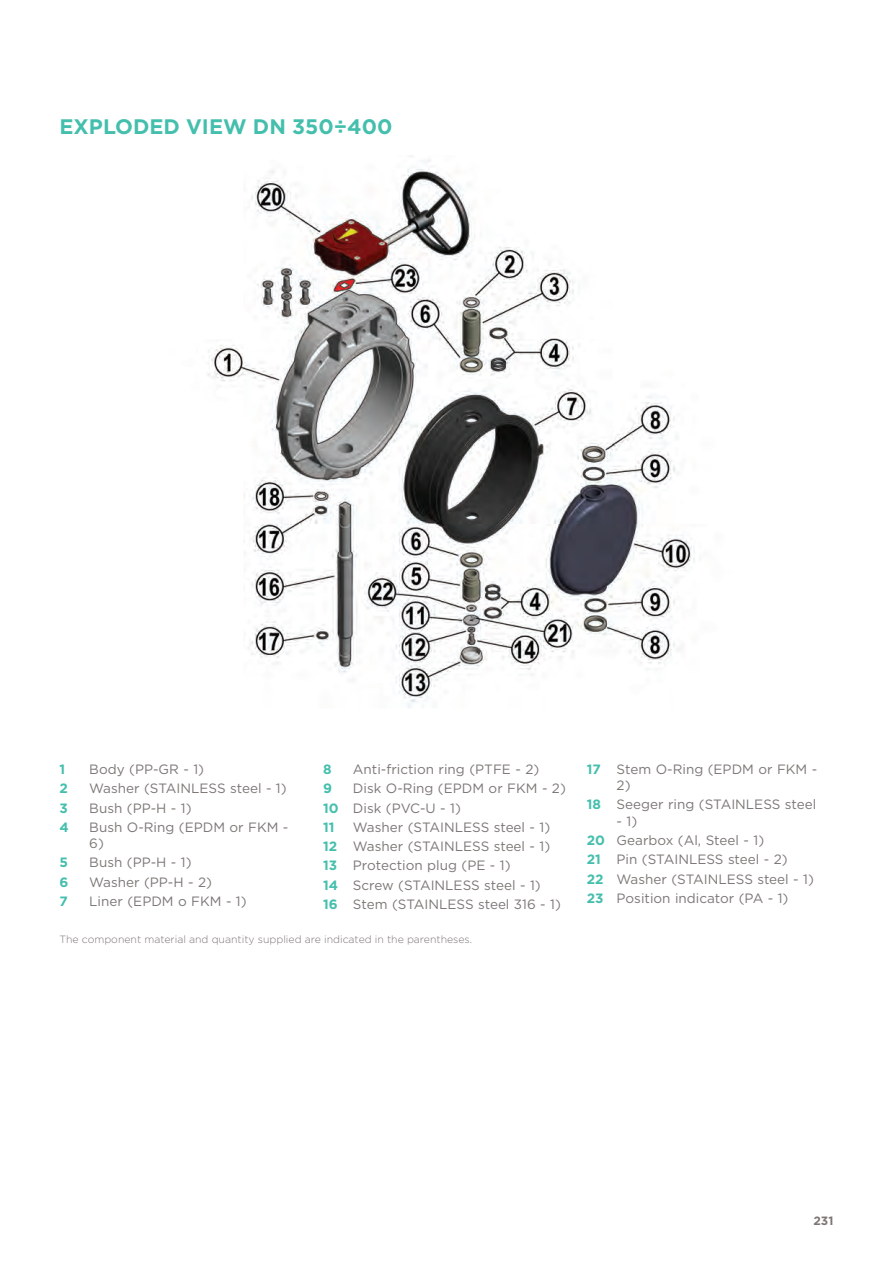
<style>
.page{position:relative;width:893px;height:1263px;background:#fff}
.page>*{position:absolute;margin:0;border:0;box-sizing:border-box;transform-origin:0 0}
.C-9-1-Sottotitolo{font:700 21px "Gotham";color:#45bfad}
.TabVar3_Val2{font:13.5px/16.2px "Gotham";color:#7c7775}
.TabVar3_Val1{font:700 13.5px "Gotham";color:#45bfad}
.t1{font:700 12px "Gotham";color:#7c7775}
.C-9-1-NotaElencoComp{font:300 10.5px "Gotham";color:#7c7775}
</style>
<div class="page">
<img style="left:207px;top:155px;width:488px;height:553px">
<p class="C-9-1-Sottotitolo" style="left:60px;top:112px;width:334px">EXPLODED VIEW DN 350÷400</p>
<p class="TabVar3_Val1" style="left:60px;top:760px;width:7px">1</p>
<p class="TabVar3_Val2" style="left:89px;top:761px;width:116px">Body (PP-GR - 1)</p>
<p class="TabVar3_Val1" style="left:60px;top:779px;width:10px">2</p>
<p class="TabVar3_Val2" style="left:89px;top:780px;width:199px">Washer (STAINLESS steel - 1)</p>
<p class="TabVar3_Val1" style="left:60px;top:799px;width:10px">3</p>
<p class="TabVar3_Val2" style="left:89px;top:799px;width:104px">Bush (PP-H - 1)</p>
<p class="TabVar3_Val1" style="left:60px;top:818px;width:11px">4</p>
<p class="TabVar3_Val2" style="left:89px;top:819px;width:201px">Bush O-Ring (EPDM or FKM -<br>6)</p>
<p class="TabVar3_Val1" style="left:60px;top:853px;width:10px">5</p>
<p class="TabVar3_Val2" style="left:89px;top:854px;width:104px">Bush (PP-H - 1)</p>
<p class="TabVar3_Val1" style="left:60px;top:873px;width:10px">6</p>
<p class="TabVar3_Val2" style="left:89px;top:873px;width:124px">Washer (PP-H - 2)</p>
<p class="TabVar3_Val1" style="left:60px;top:892px;width:10px">7</p>
<p class="TabVar3_Val2" style="left:89px;top:893px;width:159px">Liner (EPDM o FKM - 1)</p>
<p class="TabVar3_Val1" style="left:323px;top:760px;width:10px">8</p>
<p class="TabVar3_Val2" style="left:353px;top:761px;width:188px">Anti-friction ring (PTFE - 2)</p>
<p class="TabVar3_Val1" style="left:323px;top:779px;width:10px">9</p>
<p class="TabVar3_Val2" style="left:353px;top:780px;width:214px">Disk O-Ring (EPDM or FKM - 2)</p>
<p class="TabVar3_Val1" style="left:323px;top:799px;width:17px">10</p>
<p class="TabVar3_Val2" style="left:353px;top:799px;width:109px">Disk (PVC-U - 1)</p>
<p class="TabVar3_Val1" style="left:323px;top:818px;width:13px">11</p>
<p class="TabVar3_Val2" style="left:353px;top:819px;width:199px">Washer (STAINLESS steel - 1)</p>
<p class="TabVar3_Val1" style="left:323px;top:837px;width:16px">12</p>
<p class="TabVar3_Val2" style="left:353px;top:838px;width:199px">Washer (STAINLESS steel - 1)</p>
<p class="TabVar3_Val1" style="left:323px;top:857px;width:16px">13</p>
<p class="TabVar3_Val2" style="left:353px;top:857px;width:159px">Protection plug (PE - 1)</p>
<p class="TabVar3_Val1" style="left:323px;top:876px;width:16px">14</p>
<p class="TabVar3_Val2" style="left:353px;top:876px;width:189px">Screw (STAINLESS steel - 1)</p>
<p class="TabVar3_Val1" style="left:323px;top:895px;width:16px">16</p>
<p class="TabVar3_Val2" style="left:353px;top:896px;width:209px">Stem (STAINLESS steel 316 - 1)</p>
<p class="C-9-1-NotaElencoComp" style="left:60px;top:933px;width:414px">The component material and quantity supplied are indicated in the parentheses.</p>
<p class="TabVar3_Val1" style="left:587px;top:760px;width:16px">17</p>
<p class="TabVar3_Val2" style="left:617px;top:761px;width:202px">Stem O-Ring (EPDM or FKM -<br>2)</p>
<p class="TabVar3_Val1" style="left:587px;top:796px;width:16px">18</p>
<p class="TabVar3_Val2" style="left:617px;top:796px;width:201px">Seeger ring (STAINLESS steel</p>
<p class="TabVar3_Val2" style="left:617px;top:812px;width:22px">- 1)</p>
<p class="TabVar3_Val1" style="left:587px;top:831px;width:20px">20</p>
<p class="TabVar3_Val2" style="left:617px;top:832px;width:149px">Gearbox (Al, Steel - 1)</p>
<p class="TabVar3_Val1" style="left:587px;top:850px;width:16px">21</p>
<p class="TabVar3_Val2" style="left:617px;top:851px;width:173px">Pin (STAINLESS steel - 2)</p>
<p class="TabVar3_Val1" style="left:587px;top:870px;width:18px">22</p>
<p class="TabVar3_Val2" style="left:617px;top:870px;width:199px">Washer (STAINLESS steel - 1)</p>
<p class="TabVar3_Val1" style="left:587px;top:889px;width:18px">23</p>
<p class="TabVar3_Val2" style="left:617px;top:890px;width:173px">Position indicator (PA - 1)</p>
<p class="t1" style="left:813px;top:1212px;width:21px">231</p>
</div>
